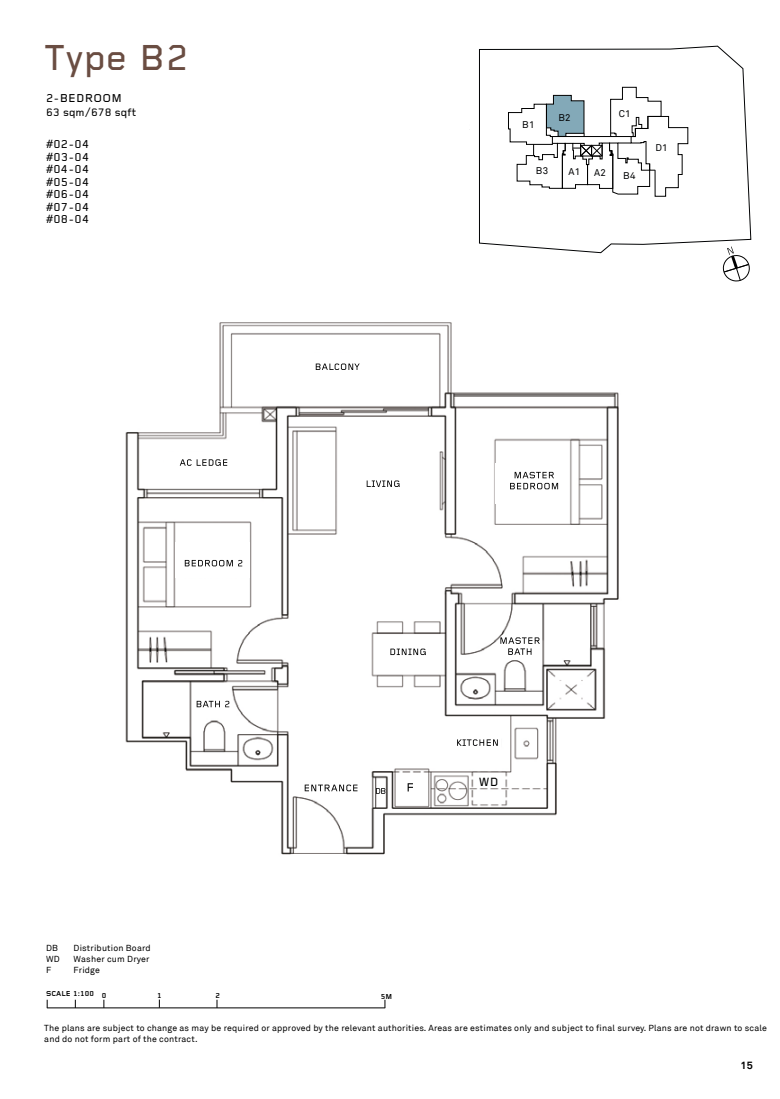
<style>
.page{position:relative;width:780px;height:1099px;background:#fff}
.page>*{position:absolute;margin:0;border:0;box-sizing:border-box;transform-origin:0 0}
.t1{font:500 37.5px "Foundry Gridnik";letter-spacing:.01em;color:#6a4d42}
.t2{font:500 12.38px "Foundry Gridnik";color:#000}
.t3{font:500 11.88px/12.5px "Foundry Gridnik";letter-spacing:.02em;color:#000;text-align:justify}
.t4{font:500 11.25px "Foundry Gridnik";color:#000}
.t5{font:700 10.62px "Akkurat";color:#000}
.t6{font:9.75px "Akkurat";letter-spacing:.03em;color:#010203}
.t7{font:8.75px/11.2px "Akkurat";letter-spacing:.02em;color:#000}
.t8{font:700 7.5px "Foundry Gridnik";letter-spacing:.01em;color:#000}
</style>
<div class="page">
<svg style="left:479px;top:46px;width:272px;height:207px"></svg>
<svg style="left:722px;top:246px;width:28px;height:36px"></svg>
<svg style="left:508px;top:87px;width:180px;height:110px"></svg>
<div style="left:580px;top:145px;width:11px;height:11px;border:1px solid #000"></div>
<div style="left:591px;top:145px;width:11px;height:11px;border:1px solid #000"></div>
<img style="left:125px;top:322px;width:494px;height:533px">
<svg style="left:376px;top:788px;width:9px;height:5px"></svg>
<div style="left:175px;top:542px;width:74px;height:36px;background:#fff"></div>
<svg style="left:185px;top:560px;width:57px;height:6px"></svg>
<div style="left:263px;top:354px;width:148px;height:37px;background:#fff"></div>
<svg style="left:316px;top:363px;width:43px;height:7px"></svg>
<div style="left:356px;top:471px;width:53px;height:23px;background:#fff"></div>
<svg style="left:366px;top:480px;width:34px;height:7px"></svg>
<div style="left:375px;top:642px;width:66px;height:23px;background:#fff"></div>
<svg style="left:390px;top:648px;width:36px;height:7px"></svg>
<div style="left:453px;top:736px;width:48px;height:13px;background:#fff"></div>
<svg style="left:457px;top:739px;width:40px;height:6px"></svg>
<svg style="left:197px;top:700px;width:32px;height:7px"></svg>
<div style="left:164px;top:452px;width:72px;height:19px;background:#fff"></div>
<svg style="left:180px;top:459px;width:47px;height:7px"></svg>
<div style="left:495px;top:463px;width:72px;height:41px;background:#fff"></div>
<svg style="left:510px;top:472px;width:48px;height:17px"></svg>
<div style="left:405px;top:781px;width:11px;height:14px;background:#fff"></div>
<svg style="left:407px;top:783px;width:6px;height:8px"></svg>
<svg style="left:500px;top:637px;width:40px;height:18px"></svg>
<svg style="left:305px;top:784px;width:52px;height:7px"></svg>
<hr style="left:47px;top:1007px;width:338px;height:1px;background:#000">
<h1 class="t1" style="left:44px;top:38px;width:146px">Type B2</h1>
<h3 class="t3" style="left:46px;top:93px;width:77px">2-BEDROOM</h3>
<p class="t4" style="left:46px;top:106px;width:91px">63 sqm/678 sqft</p>
<h3 class="t3" style="left:46px;top:139px;width:45px">#02-04 #03-04 #04-04 #05-04 #06-04 #07-04 #08-04</h3>
<p class="t6" style="left:522px;top:119px;width:14px">B1</p>
<p class="t6" style="left:558px;top:112px;width:14px">B2</p>
<p class="t6" style="left:536px;top:165px;width:14px">B3</p>
<p class="t6" style="left:568px;top:166px;width:13px">A1</p>
<p class="t6" style="left:618px;top:108px;width:13px">C1</p>
<p class="t6" style="left:594px;top:167px;width:13px">A2</p>
<p class="t6" style="left:623px;top:169px;width:14px">B4</p>
<p class="t6" style="left:655px;top:142px;width:14px">D1</p>
<p class="t7" style="left:46px;top:942px;width:13px">DB</p>
<p class="t7" style="left:74px;top:942px;width:79px">Distribution Board</p>
<p class="t7" style="left:46px;top:953px;width:15px">WD</p>
<p class="t7" style="left:74px;top:953px;width:77px">Washer cum Dryer</p>
<p class="t7" style="left:46px;top:964px;width:7px">F</p>
<p class="t7" style="left:74px;top:964px;width:28px">Fridge</p>
<p class="t8" style="left:46px;top:989px;width:62px">SCALE 1:100 0</p>
<p class="t8" style="left:157px;top:991px;width:6px">1</p>
<p class="t8" style="left:215px;top:991px;width:6px">2</p>
<p class="t8" style="left:381px;top:992px;width:13px">5M</p>
<h2 class="t2" style="left:479px;top:775px;width:21px">WD</h2>
<p class="t7" style="left:44px;top:1022px;width:724px">The plans are subject to change as may be required or approved by the relevant authorities. Areas are estimates only and subject to final survey. Plans are not drawn to scale and do not form part of the contract.</p>
<p class="t5" style="left:740px;top:1058px;width:14px">15</p>
</div>
